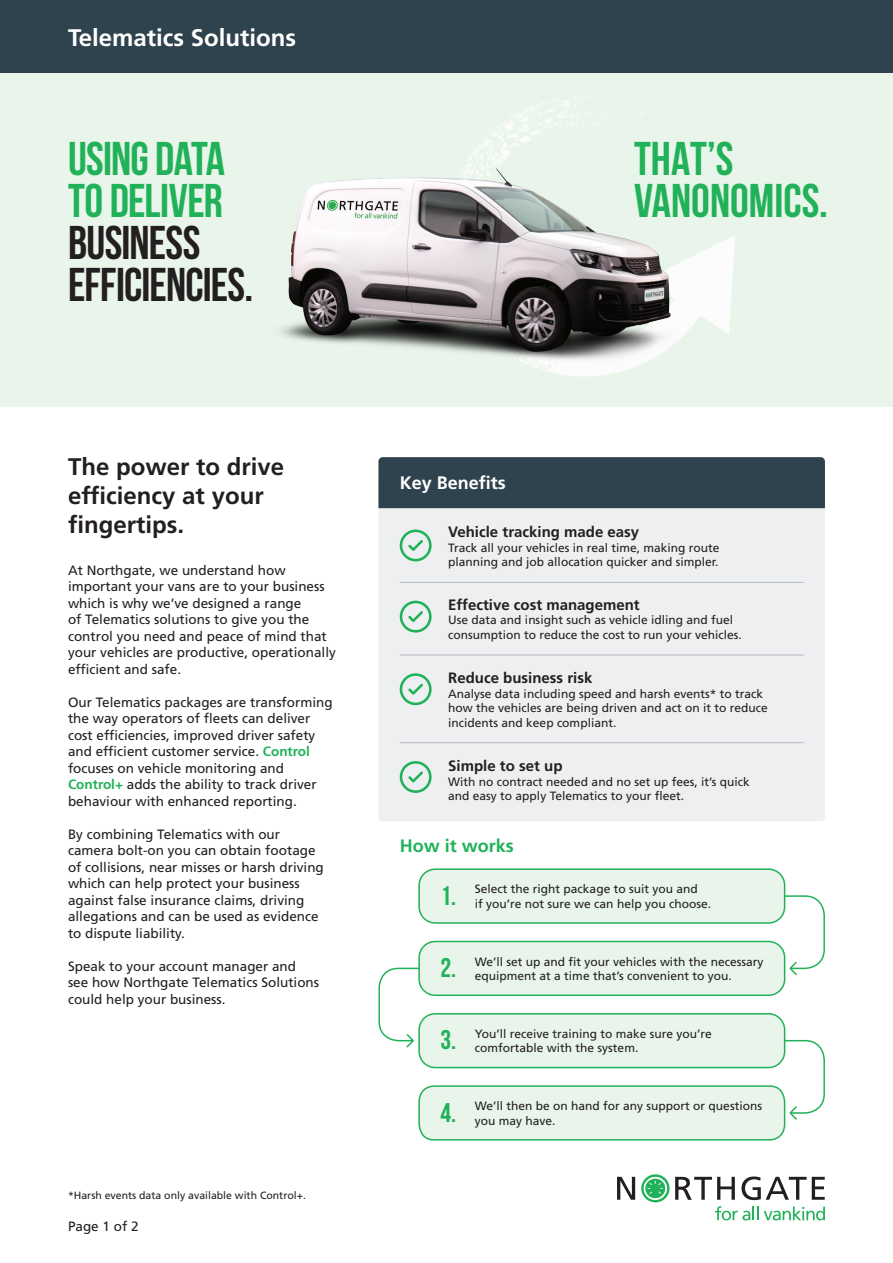
<style>
.page{position:relative;width:893px;height:1263px;background:#fff}
.page>*{position:absolute;margin:0;border:0;box-sizing:border-box;transform-origin:0 0}
.t1{font:700 47.25px/41.7px "Bebas Neue";letter-spacing:-.02em;color:#231f20}
.t2{font:700 47.25px/41.7px "Bebas Neue";color:#21b259}
.t3{font:700 27px "Bebas Neue";color:#21b259}
.t4{font:700 24px/28.8px "Frutiger LT Std";color:#231f20}
.t5{font:700 24px "Frutiger LT Std";color:#fff}
.t6{font:700 18px "Frutiger LT Std";color:#fff}
.t7{font:700 18px "Frutiger LT Std";color:#21b259}
.t8{font:700 15px "Frutiger LT Std";color:#231f20}
.t9{font:13.5px/16.5px "Frutiger LT Std";color:#231f20}
.t10{font:12px/14.4px "Frutiger LT Std";color:#231f20}
.t11{font:10.5px "Frutiger LT Std";color:#231f20}
.s1{color:#21b259}
.s2{font-weight:700;color:#21b259}
</style>
<div class="page">
<svg style="left:378px;top:894px;width:447px;height:227px"></svg>
<div style="left:419px;top:869px;width:366px;height:54px;background:#e9f5ea;border-radius:16px"></div>
<div style="left:418px;top:868px;width:367px;height:56px;border:2px solid #21b259;border-radius:16px"></div>
<div style="left:419px;top:941px;width:366px;height:54px;background:#e9f5ea;border-radius:16px"></div>
<div style="left:418px;top:941px;width:367px;height:55px;border:2px solid #21b259;border-radius:16px"></div>
<div style="left:419px;top:1014px;width:366px;height:53px;background:#e9f5ea;border-radius:16px"></div>
<div style="left:418px;top:1013px;width:367px;height:55px;border:2px solid #21b259;border-radius:16px"></div>
<div style="left:419px;top:1086px;width:366px;height:54px;background:#e9f5ea;border-radius:15px"></div>
<div style="left:418px;top:1085px;width:367px;height:55px;border:2px solid #21b259;border-radius:15px"></div>
<div style="left:0;top:0;width:893px;height:406px;background:#e9f5ea"></div>
<div style="left:0;top:0;width:893px;height:72px;background:#2f434e"></div>
<svg style="left:715px;top:1206px;width:43px;height:14px"></svg>
<svg style="left:764px;top:1206px;width:61px;height:14px"></svg>
<svg style="left:641px;top:1174px;width:28px;height:28px"></svg>
<svg style="left:617px;top:1177px;width:18px;height:23px"></svg>
<svg style="left:675px;top:1177px;width:60px;height:23px"></svg>
<svg style="left:741px;top:1176px;width:84px;height:24px"></svg>
<div style="left:378px;top:508px;width:447px;height:313px;background:#edeff0"></div>
<div style="left:378px;top:457px;width:447px;height:51px;background:#2f434e"></div>
<hr style="left:400px;top:582px;width:404px;height:1px;background:#b7b9c0">
<hr style="left:400px;top:655px;width:404px;height:1px;background:#b7b9c0">
<hr style="left:400px;top:742px;width:404px;height:1px;background:#b7b9c0">
<svg style="left:400px;top:529px;width:32px;height:32px"></svg>
<svg style="left:400px;top:601px;width:32px;height:31px"></svg>
<svg style="left:400px;top:673px;width:32px;height:32px"></svg>
<svg style="left:400px;top:761px;width:32px;height:32px"></svg>
<img style="left:189px;top:72px;width:563px;height:304px">
<p class="t5" style="left:68px;top:23px;width:230px">Telematics Solutions</p>
<p class="t1" style="left:68px;top:138px;width:187px"><span class="s1">USING DATA<br>TO DELIVER<br></span>BUSINESS<br>EFFICIENCIES.</p>
<p class="t4" style="left:68px;top:452px;width:218px">The power to drive efficiency at your fingertips.</p>
<p class="t9" style="left:68px;top:562px;width:269px">At Northgate, we understand how important your vans are to your business which is why we’ve designed a range<br>of Telematics solutions to give you the control you need and peace of mind that your vehicles are productive, operationally efficient and safe.</p>
<p class="t9" style="left:68px;top:694px;width:266px">Our Telematics packages are transforming the way operators of fleets can deliver cost efficiencies, improved driver safety and efficient customer service. <span class="s2">Control </span>focuses on vehicle monitoring and <span class="s2">Control+</span> adds the ability to track driver behaviour with enhanced reporting.</p>
<p class="t9" style="left:68px;top:826px;width:257px">By combining Telematics with our camera bolt-on you can obtain footage of collisions, near misses or harsh driving which can help protect your business against false insurance claims, driving allegations and can be used as evidence to dispute liability.</p>
<p class="t9" style="left:68px;top:958px;width:253px">Speak to your account manager and see how Northgate Telematics Solutions could help your business.</p>
<p class="t11" style="left:68px;top:1189px;width:239px">*Harsh events data only available with Control+.</p>
<p class="t9" style="left:68px;top:1218px;width:72px">Page 1 of 2</p>
<p class="t2" style="left:634px;top:138px;width:195px">THAT’s<br>VANONOMICS.</p>
<p class="t6" style="left:400px;top:472px;width:108px">Key Benefits</p>
<p class="t8" style="left:448px;top:523px;width:192px">Vehicle tracking made easy</p>
<p class="t10" style="left:448px;top:540px;width:273px">Track all your vehicles in real time, making route planning and job allocation quicker and simpler.</p>
<p class="t8" style="left:448px;top:596px;width:193px">Effective cost management</p>
<p class="t10" style="left:448px;top:613px;width:295px">Use data and insight such as vehicle idling and fuel consumption to reduce the cost to run your vehicles.</p>
<p class="t8" style="left:448px;top:669px;width:146px">Reduce business risk</p>
<p class="t10" style="left:448px;top:686px;width:321px">Analyse data including speed and harsh events* to track how the vehicles are being driven and act on it to reduce incidents and keep compliant.</p>
<p class="t8" style="left:448px;top:757px;width:116px">Simple to set up</p>
<p class="t10" style="left:448px;top:774px;width:303px">With no contract needed and no set up fees, it’s quick and easy to apply Telematics to your fleet.</p>
<p class="t7" style="left:400px;top:835px;width:116px">How it works</p>
<p class="t3" style="left:440px;top:881px;width:17px">1.</p>
<p class="t10" style="left:475px;top:882px;width:238px">Select the right package to suit you and<br>if you’re not sure we can help you choose.</p>
<p class="t3" style="left:440px;top:953px;width:17px">2.</p>
<p class="t10" style="left:475px;top:954px;width:290px">We’ll set up and fit your vehicles with the necessary equipment at a time that’s convenient to you.</p>
<p class="t3" style="left:440px;top:1025px;width:17px">3.</p>
<p class="t10" style="left:475px;top:1027px;width:238px">You’ll receive training to make sure you’re comfortable with the system.</p>
<p class="t3" style="left:440px;top:1097px;width:17px">4.</p>
<p class="t10" style="left:475px;top:1099px;width:289px">We’ll then be on hand for any support or questions you may have.</p>
</div>
